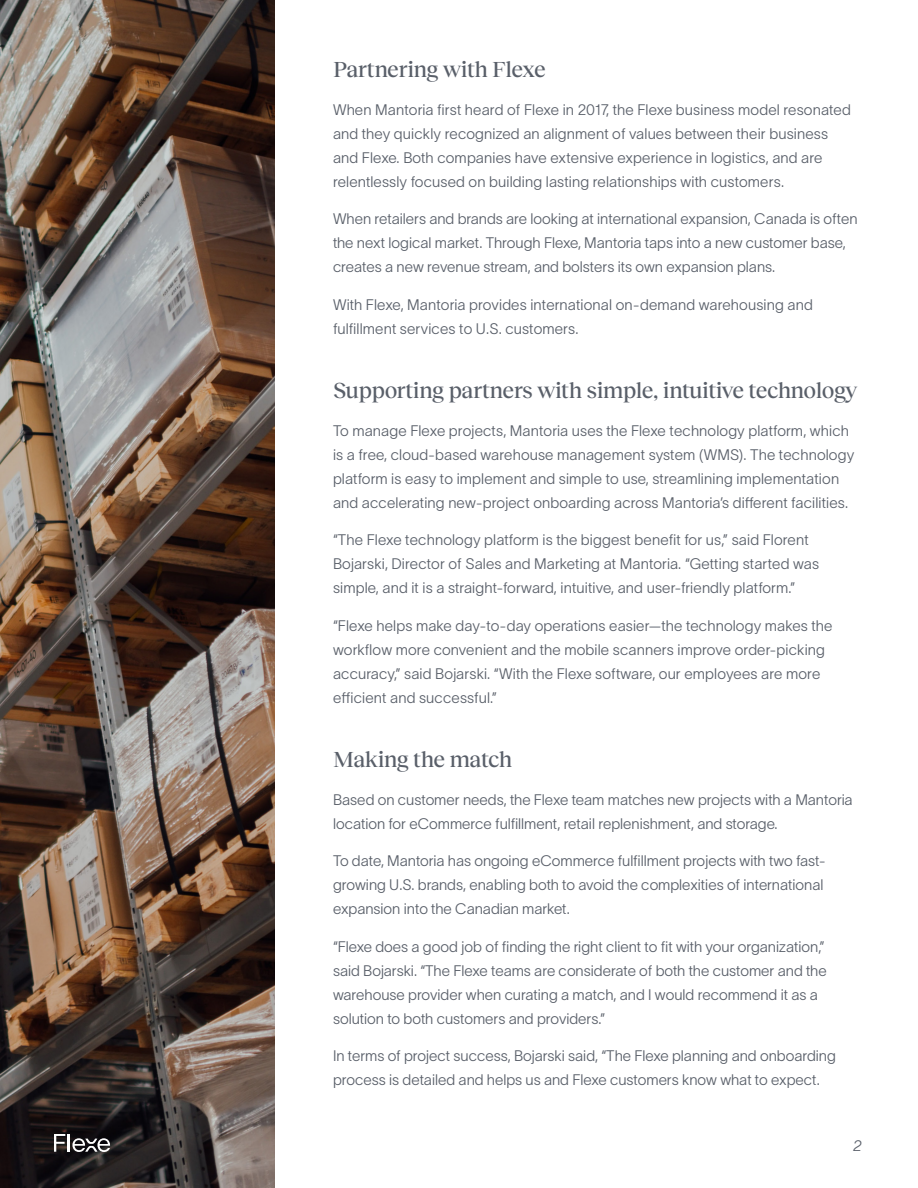
<style>
.page{position:relative;width:918px;height:1188px;background:#fff}
.page>*{position:absolute;margin:0;border:0;box-sizing:border-box;transform-origin:0 0}
.Body_Copy{font:500 22.5px "Reckless Neue";letter-spacing:-.025em;color:#595f69}
.t1{font:15px/24px "TWK Lausanne 200";color:#595f69}
.t2{font:italic 15px "TWK Lausanne 200";color:#595f69}
</style>
<div class="page">
<img style="left:0;top:0;width:274px;height:1188px">
<svg style="left:54px;top:1134px;width:56px;height:18px"></svg>
<p class="Body_Copy" style="left:333px;top:54px;width:214px">Partnering with Flexe</p>
<p class="t1" style="left:333px;top:97px;width:519px">When Mantoria first heard of Flexe in 2017, the Flexe business model resonated and they quickly recognized an alignment of values between their business and Flexe. Both companies have extensive experience in logistics, and are relentlessly focused on building lasting relationships with customers.</p>
<p class="t1" style="left:333px;top:206px;width:526px">When retailers and brands are looking at international expansion, Canada is often the next logical market. Through Flexe, Mantoria taps into a new customer base, creates a new revenue stream, and bolsters its own expansion plans.</p>
<p class="t1" style="left:333px;top:292px;width:481px">With Flexe, Mantoria provides international on-demand warehousing and fulfillment services to U.S. customers.</p>
<p class="Body_Copy" style="left:333px;top:375px;width:526px">Supporting partners with simple, intuitive technology</p>
<p class="t1" style="left:333px;top:418px;width:523px">To manage Flexe projects, Mantoria uses the Flexe technology platform, which is a free, cloud-based warehouse management system (WMS). The technology platform is easy to implement and simple to use, streamlining implementation and accelerating new-project onboarding across Mantoria’s different facilities.</p>
<p class="t1" style="left:333px;top:527px;width:488px">“The Flexe technology platform is the biggest benefit for us,” said Florent<br>Bojarski, Director of Sales and Marketing at Mantoria. “Getting started was simple, and it is a straight-forward, intuitive, and user-friendly platform.”</p>
<p class="t1" style="left:333px;top:613px;width:501px">“Flexe helps make day-to-day operations easier—the technology makes the workflow more convenient and the mobile scanners improve order-picking accuracy,” said Bojarski. “With the Flexe software, our employees are more efficient and successful.”</p>
<p class="Body_Copy" style="left:333px;top:744px;width:181px">Making the match</p>
<p class="t1" style="left:333px;top:787px;width:521px">Based on customer needs, the Flexe team matches new projects with a Mantoria location for eCommerce fulfillment, retail replenishment, and storage.</p>
<p class="t1" style="left:333px;top:848px;width:494px">To date, Mantoria has ongoing eCommerce fulfillment projects with two fast&shy;growing U.S. brands, enabling both to avoid the complexities of international expansion into the Canadian market.</p>
<p class="t1" style="left:333px;top:934px;width:495px">“Flexe does a good job of finding the right client to fit with your organization,” said Bojarski. “The Flexe teams are considerate of both the customer and the warehouse provider when curating a match, and I would recommend it as a solution to both customers and providers.”</p>
<p class="t1" style="left:333px;top:1043px;width:504px">In terms of project success, Bojarski said, “The Flexe planning and onboarding process is detailed and helps us and Flexe customers know what to expect.</p>
<p class="t2" style="left:853px;top:1135px;width:10px">2</p>
</div>
